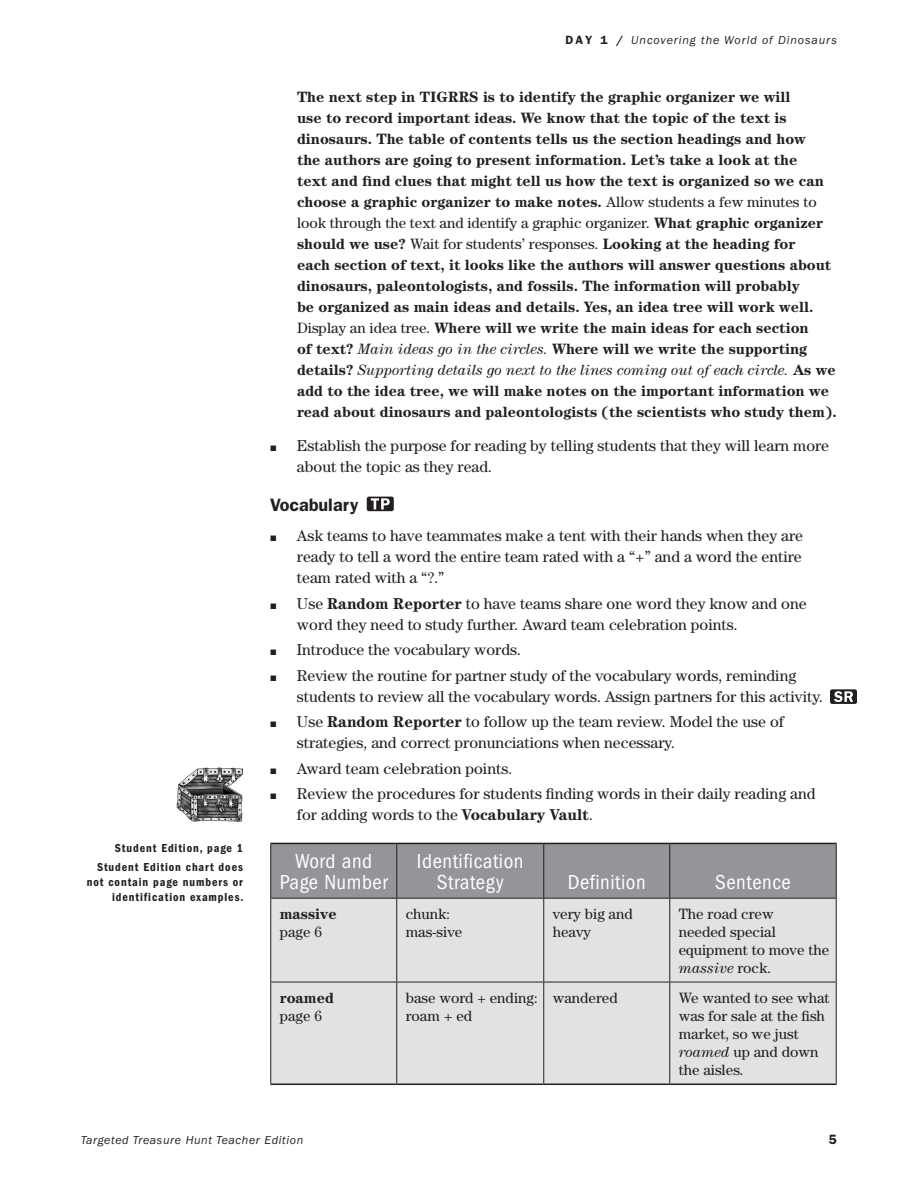
<style>
.page{position:relative;width:918px;height:1188px;background:#fff}
.page>*{position:absolute;margin:0;border:0;box-sizing:border-box;transform-origin:0 0}
.t1{font:condensed 21px/21px "Franklin Gothic";letter-spacing:.025em;color:#fff;text-align:center}
.t2{font:600 18px "Franklin Gothic";color:#231f20}
.t3{font:15.75px/21px "Century";color:#231f20}
.t4{font:700 15px/21px "Century";color:#231f20}
.t5{font:15px/18px "Century";color:#231f20}
.t6{font:600 13.5px "Franklin Gothic";color:#231f20}
.t7{font:600 condensed 12px/19.5px "Franklin Gothic";letter-spacing:.075em;color:#231f20;text-align:right}
.t8{font:italic 12px "Franklin Gothic";letter-spacing:.075em;color:#231f20}
.t9{font:italic 12px "Franklin Gothic";letter-spacing:.05em;color:#231f20}
.s1{font-weight:600;font-style:normal}
.s2{font-weight:400}
.s3{font-weight:400;font-style:italic}
.s4{font-weight:700}
.s5{font-style:italic}
</style>
<div class="page">
<div style="left:271px;top:844px;width:565px;height:54px;background:#939598"></div>
<div style="left:271px;top:899px;width:565px;height:185px;background:#e1e2e4"></div>
<hr style="left:270px;top:843px;width:127px;height:1px;background:#231f20">
<hr style="left:397px;top:843px;width:147px;height:1px;background:#231f20">
<hr style="left:544px;top:843px;width:126px;height:1px;background:#231f20">
<hr style="left:670px;top:843px;width:167px;height:1px;background:#231f20">
<hr style="left:270px;top:1084px;width:127px;height:1px;background:#231f20">
<hr style="left:397px;top:1084px;width:147px;height:1px;background:#231f20">
<hr style="left:544px;top:1084px;width:126px;height:1px;background:#231f20">
<hr style="left:670px;top:1084px;width:167px;height:1px;background:#231f20">
<hr style="left:270px;top:844px;width:1px;height:54px;background:#231f20">
<hr style="left:396px;top:844px;width:1px;height:54px;background:#231f20">
<hr style="left:543px;top:844px;width:1px;height:54px;background:#231f20">
<hr style="left:669px;top:844px;width:1px;height:54px;background:#231f20">
<hr style="left:836px;top:844px;width:1px;height:54px;background:#231f20">
<hr style="left:270px;top:898px;width:127px;height:1px;background:#231f20">
<hr style="left:270px;top:899px;width:1px;height:83px;background:#231f20">
<hr style="left:397px;top:898px;width:147px;height:1px;background:#231f20">
<hr style="left:396px;top:899px;width:1px;height:83px;background:#231f20">
<hr style="left:544px;top:898px;width:126px;height:1px;background:#231f20">
<hr style="left:543px;top:899px;width:1px;height:83px;background:#231f20">
<hr style="left:670px;top:898px;width:167px;height:1px;background:#231f20">
<hr style="left:669px;top:899px;width:1px;height:83px;background:#231f20">
<hr style="left:836px;top:899px;width:1px;height:83px;background:#231f20">
<hr style="left:270px;top:982px;width:127px;height:1px;background:#231f20">
<hr style="left:270px;top:982px;width:1px;height:102px;background:#231f20">
<hr style="left:397px;top:982px;width:147px;height:1px;background:#231f20">
<hr style="left:396px;top:982px;width:1px;height:102px;background:#231f20">
<hr style="left:544px;top:982px;width:126px;height:1px;background:#231f20">
<hr style="left:543px;top:982px;width:1px;height:102px;background:#231f20">
<hr style="left:670px;top:982px;width:167px;height:1px;background:#231f20">
<hr style="left:669px;top:982px;width:1px;height:102px;background:#231f20">
<hr style="left:836px;top:982px;width:1px;height:102px;background:#231f20">
<div style="left:367px;top:497px;width:27px;height:14px;background:#231f20;border-radius:2px"></div>
<svg style="left:371px;top:498px;width:19px;height:11px"></svg>
<div style="left:830px;top:689px;width:27px;height:15px;background:#231f20;border-radius:2px"></div>
<svg style="left:834px;top:691px;width:19px;height:11px"></svg>
<img style="left:176px;top:767px;width:67px;height:55px">
<p class="t7" style="left:97px;top:838px;width:148px">Student Edition, page 1<br>Student Edition chart does</p>
<p class="t7" style="left:87px;top:875px;width:158px;line-height:15px">not contain page numbers or identification examples.</p>
<p class="t8" style="left:566px;top:33px;width:273px"><span class="s1">DAY 1 /</span> Uncovering the World of Dinosaurs</p>
<p class="t4" style="left:297px;top:86px;width:541px">The next step in TIGRRS is to identify the graphic organizer we will<br>use to record important ideas. We know that the topic of the text is dinosaurs. The table of contents tells us the section headings and how<br>the authors are going to present information. Let’s take a look at the<br>text and find clues that might tell us how the text is organized so we can choose a graphic organizer to make notes. <span class="s2">Allow students a few minutes to look through the text and identify a graphic organizer.</span> What graphic organizer should we use? <span class="s2">Wait for students’ responses.</span> Looking at the heading for<br>each section of text, it looks like the authors will answer questions about dinosaurs, paleontologists, and fossils. The information will probably<br>be organized as main ideas and details. Yes, an idea tree will work well.<br><span class="s2">Display an idea tree.</span> Where will we write the main ideas for each section<br>of text? <span class="s3">Main ideas go in the circles.</span> Where will we write the supporting details? <span class="s3">Supporting details go next to the lines coming out of each circle.</span> As we add to the idea tree, we will make notes on the important information we read about dinosaurs and paleontologists (the scientists who study them).</p>
<p class="t3" style="left:297px;top:435px;width:534px">Establish the purpose for reading by telling students that they will learn more about the topic as they read.</p>
<p class="t2" style="left:270px;top:494px;width:90px">Vocabulary</p>
<p class="t3" style="left:297px;top:525px;width:508px;text-align:justify">Ask teams to have teammates make a tent with their hands when they are ready to tell a word the entire team rated with a “+” and a word the entire team rated with a “?.”</p>
<p class="t3" style="left:297px;top:593px;width:511px">Use <span class="s4">Random Reporter</span> to have teams share one word they know and one word they need to study further. Award team celebration points.</p>
<p class="t3" style="left:297px;top:637px;width:501px;line-height:25.5px">Introduce the vocabulary words.<br>Review the routine for partner study of the vocabulary words, reminding</p>
<p class="t3" style="left:297px;top:683px;width:528px;line-height:25.5px">students to review all the vocabulary words. Assign partners for this activity.<br>Use <span class="s4">Random Reporter</span> to follow up the team review. Model the use of</p>
<p class="t3" style="left:297px;top:730px;width:520px;line-height:25.5px">strategies, and correct pronunciations when necessary.<br>Award team celebration points.<br>Review the procedures for students finding words in their daily reading and</p>
<p class="t3" style="left:297px;top:804px;width:297px">for adding words to the <span class="s4">Vocabulary Vault</span>.</p>
<h1 class="t1" style="left:280px;top:851px;width:110px">Word and<br>Page Number</h1>
<h1 class="t1" style="left:417px;top:851px;width:108px">Identification<br>Strategy</h1>
<h1 class="t1" style="left:568px;top:872px;width:80px">Definition</h1>
<h1 class="t1" style="left:715px;top:872px;width:77px">Sentence</h1>
<p class="t4" style="left:280px;top:903px;width:58px">massive</p>
<p class="t5" style="left:280px;top:923px;width:44px">page 6</p>
<p class="t4" style="left:280px;top:987px;width:56px">roamed</p>
<p class="t5" style="left:280px;top:1006px;width:44px">page 6</p>
<p class="t5" style="left:406px;top:905px;width:58px">chunk: mas‑sive</p>
<p class="t5" style="left:553px;top:905px;width:82px">very big and heavy</p>
<p class="t5" style="left:679px;top:905px;width:152px">The road crew<br>needed special equipment to move the <span class="s5">massive</span> rock.</p>
<p class="t5" style="left:406px;top:989px;width:134px">base word + ending: roam + ed</p>
<p class="t5" style="left:553px;top:989px;width:67px">wandered</p>
<p class="t5" style="left:679px;top:989px;width:152px">We wanted to see what was for sale at the fish market, so we just <span class="s5">roamed</span> up and down the aisles.</p>
<p class="t9" style="left:81px;top:1133px;width:224px">Targeted Treasure Hunt Teacher Edition</p>
<p class="t6" style="left:829px;top:1132px;width:10px">5</p>
</div>
